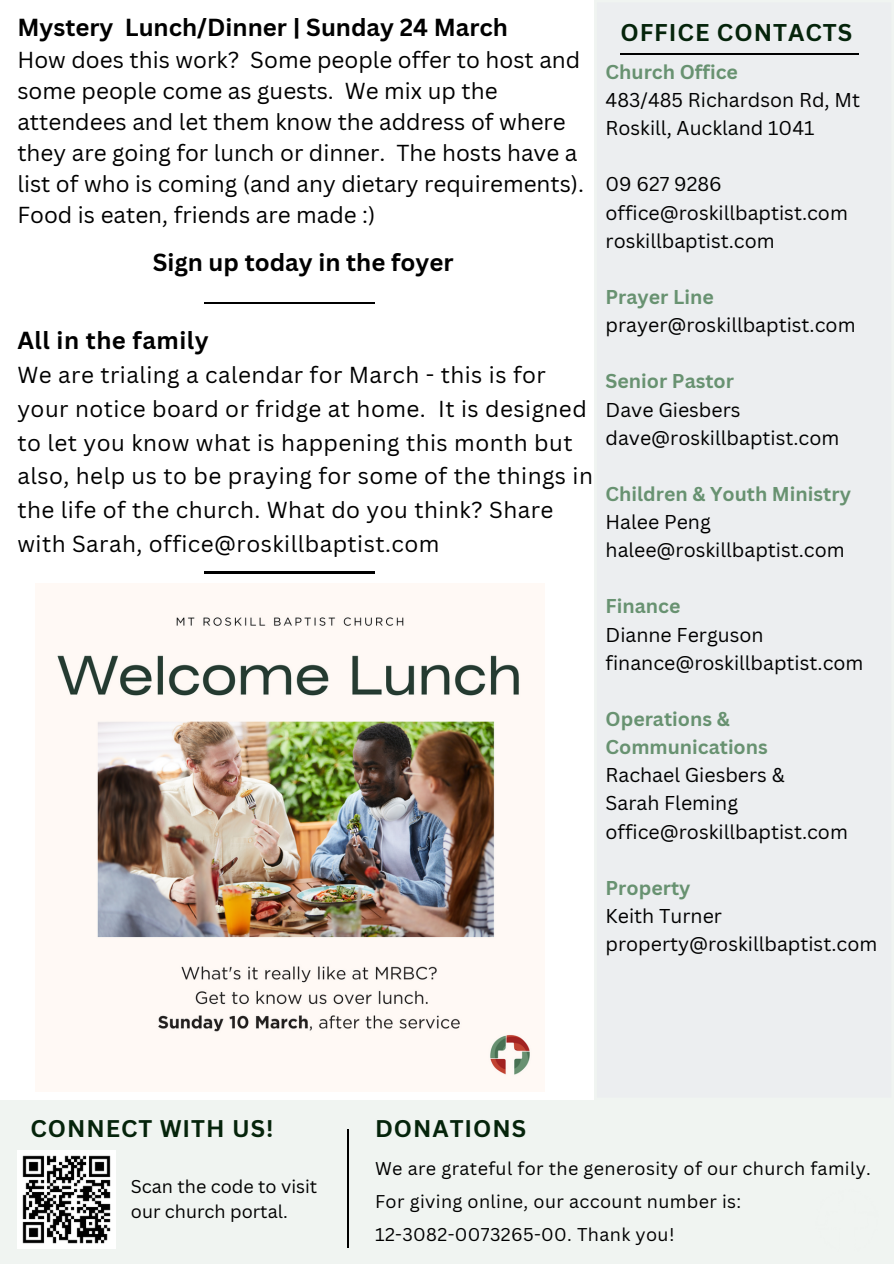
<style>
.page{position:relative;width:894px;height:1264px;background:#fff}
.page>*{position:absolute;margin:0;border:0;box-sizing:border-box;transform-origin:0 0}
.t1{font:700 24px "Canva Sans";color:#000}
.t2{font:700 24px "Canva Sans";letter-spacing:.02em;color:#000}
.t3{font:700 23.55px "Canva Sans";letter-spacing:.04em;color:#05240b}
.t4{font:700 23.4px "Canva Sans";letter-spacing:.04em;color:#05240b}
.t5{font:22.5px/33.8px "Canva Sans";letter-spacing:.02em;color:#000}
.t6{font:22.5px/31px "Canva Sans";color:#000}
.t7{font:19.5px/28.2px "Canva Sans";color:#000}
.t8{font:700 19.5px/28.2px "Canva Sans";color:#689271}
.t9{font:18px "Canva Sans";letter-spacing:.02em;color:#000}
.t10{font:18px/25.8px "Canva Sans";color:#000}
</style>
<div class="page">
<div style="left:0;top:1099px;width:893px;height:164px;background:#f0f4f1"></div>
<div style="left:594px;top:0;width:299px;height:1099px;background:#eceef0"></div>
<hr style="left:620px;top:53px;width:238px;height:2px;background:#000">
<hr style="left:347px;top:1129px;width:1px;height:118px;background:#000">
<svg style="left:204px;top:302px;width:170px;height:1px"></svg>
<svg style="left:204px;top:572px;width:170px;height:1px"></svg>
<img style="left:55px;top:615px;width:477px;height:462px">
<img style="left:17px;top:1150px;width:98px;height:98px">
<h3 class="t1" style="left:17px;top:10px;width:492px">Mystery Lunch/Dinner | Sunday 24 March</h3>
<h3 class="t6" style="left:17px;top:44px;width:568px">How does this work? Some people offer to host and some people come as guests. We mix up the attendees and let them know the address of where they are going for lunch or dinner. The hosts have a list of who is coming (and any dietary requirements).<br>Food is eaten, friends are made :)</h3>
<h2 class="t1" style="left:153px;top:245px;width:302px">Sign up today in the foyer</h2>
<p class="t2" style="left:17px;top:324px;width:193px">All in the family</p>
<p class="t5" style="left:17px;top:357px;width:577px">We are trialing a calendar for March - this is for your notice board or fridge at home. It is designed to let you know what is happening this month but also, help us to be praying for some of the things in the life of the church. What do you think? Share with Sarah, office@roskillbaptist.com</p>
<p class="t3" style="left:620px;top:16px;width:233px">OFFICE CONTACTS</p>
<p class="t8" style="left:605px;top:57px;width:134px">Church Office</p>
<p class="t7" style="left:605px;top:85px;width:256px">483/485 Richardson Rd, Mt<br>Roskill, Auckland 1041</p>
<p class="t7" style="left:605px;top:170px;width:118px">09 627 9286</p>
<p class="t7" style="left:605px;top:198px;width:244px">office@roskillbaptist.com</p>
<p class="t7" style="left:605px;top:226px;width:170px">roskillbaptist.com</p>
<p class="t8" style="left:605px;top:282px;width:110px">Prayer Line</p>
<p class="t7" style="left:605px;top:310px;width:251px">prayer@roskillbaptist.com</p>
<p class="t8" style="left:605px;top:367px;width:130px">Senior Pastor</p>
<p class="t7" style="left:605px;top:395px;width:136px">Dave Giesbers</p>
<p class="t7" style="left:605px;top:423px;width:235px">dave@roskillbaptist.com</p>
<p class="t8" style="left:605px;top:479px;width:247px">Children &amp; Youth Ministry</p>
<p class="t7" style="left:605px;top:507px;width:107px">Halee Peng</p>
<p class="t7" style="left:605px;top:535px;width:240px">halee@roskillbaptist.com</p>
<p class="t8" style="left:605px;top:592px;width:76px">Finance</p>
<p class="t7" style="left:605px;top:620px;width:159px">Dianne Ferguson</p>
<p class="t7" style="left:605px;top:648px;width:259px">finance@roskillbaptist.com</p>
<p class="t8" style="left:605px;top:704px;width:164px">Operations &amp;<br>Communications</p>
<p class="t7" style="left:605px;top:760px;width:181px">Rachael Giesbers &amp;</p>
<p class="t7" style="left:605px;top:788px;width:134px">Sarah Fleming</p>
<p class="t7" style="left:605px;top:817px;width:244px">office@roskillbaptist.com</p>
<p class="t8" style="left:605px;top:873px;width:86px">Property</p>
<h3 class="t7" style="left:605px;top:901px;width:118px">Keith Turner</h3>
<p class="t7" style="left:605px;top:929px;width:273px">property@roskillbaptist.com</p>
<h1 class="t4" style="left:31px;top:1112px;width:244px">CONNECT WITH US!</h1>
<p class="t10" style="left:131px;top:1172px;width:188px">Scan the code to visit our church portal.</p>
<h1 class="t4" style="left:375px;top:1112px;width:152px">DONATIONS</h1>
<p class="t9" style="left:375px;top:1156px;width:497px">We are grateful for the generosity of our church family.</p>
<p class="t9" style="left:375px;top:1188px;width:367px">For giving online, our account number is:</p>
<p class="t9" style="left:375px;top:1221px;width:301px">12-3082-0073265-00. Thank you!</p>
</div>
